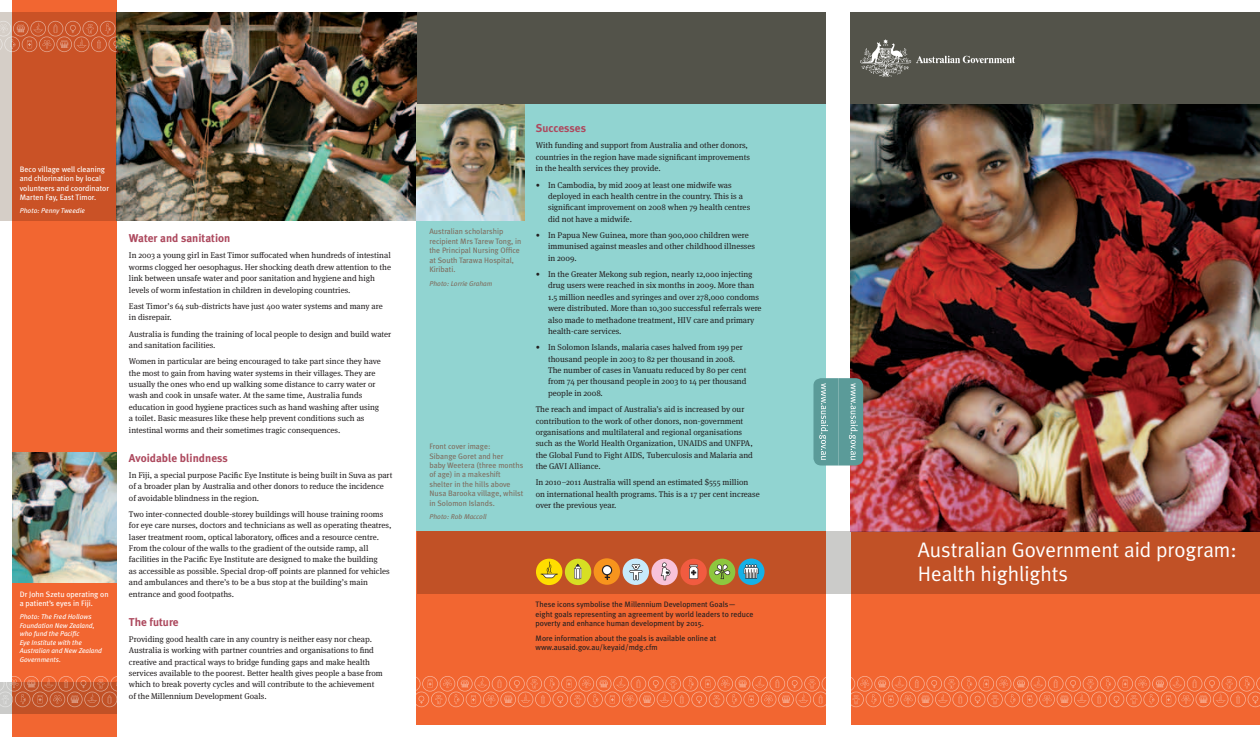
<style>
.page{position:relative;width:1260px;height:737px;background:#fff}
.page>*{position:absolute;margin:0;border:0;box-sizing:border-box;transform-origin:0 0}
.cover___title{font:21px/24.5px "Meta Plus Normal";color:#fff}
.head___a{font:700 11.38px "Meta Plus";color:#ad495e}
.body___text{font:8.31px/11.4px "Meta Serif OT";color:#231f20}
.side___caption{font:7.88px/9.5px "Meta Plus";color:#7f6e60}
.t1{font:7.88px/9.5px "Meta Plus";color:#231f20}
.side___caption-2{font:7.88px/9.5px "Meta Plus";color:#fff}
.PHOTO_BY{font:italic 7px/8.4px "Meta Plus";color:#fff}
.PHOTO_BY-2{font:italic 7px "Meta Plus";color:#7f6e60}
</style>
<div class="page">
<div style="left:851px;top:531px;width:409px;height:193px;background:#f26631"></div>
<div style="left:417px;top:531px;width:409px;height:193px;background:#f26631"></div>
<div style="left:851px;top:12px;width:409px;height:92px;background:#53534a"></div>
<div style="left:417px;top:12px;width:409px;height:519px;background:#91d4d1"></div>
<img style="left:851px;top:104px;width:409px;height:427px">
<div style="left:417px;top:12px;width:409px;height:92px;background:#53534a"></div>
<svg style="left:417px;top:676px;width:843px;height:31px"></svg>
<img style="left:861px;top:40px;width:153px;height:37px">
<svg style="left:813px;top:378px;width:50px;height:87px;background:#68a2a0"></svg>
<div style="left:417px;top:531px;width:843px;height:62px;background:#c15126"></div>
<div style="left:536px;top:558px;width:26px;height:27px;background:#ffde00;border-radius:50%"></div>
<svg style="left:541px;top:561px;width:17px;height:17px"></svg>
<div style="left:565px;top:558px;width:26px;height:27px;background:#d7df23;border-radius:50%"></div>
<svg style="left:574px;top:564px;width:8px;height:15px"></svg>
<div style="left:594px;top:558px;width:26px;height:26px;background:#f7941d;border-radius:50%"></div>
<svg style="left:602px;top:565px;width:10px;height:14px"></svg>
<div style="left:623px;top:558px;width:26px;height:27px;background:#c7eafb;border-radius:50%"></div>
<svg style="left:629px;top:564px;width:14px;height:16px"></svg>
<div style="left:651px;top:559px;width:27px;height:26px;background:#f8c2d9;border-radius:50%"></div>
<svg style="left:661px;top:562px;width:9px;height:18px"></svg>
<svg style="left:738px;top:558px;width:27px;height:27px"></svg>
<svg style="left:744px;top:564px;width:15px;height:14px"></svg>
<div style="left:709px;top:558px;width:26px;height:27px;background:#8dc73f;border-radius:50%"></div>
<svg style="left:714px;top:564px;width:16px;height:15px"></svg>
<div style="left:680px;top:559px;width:27px;height:26px;background:#f15b40;border-radius:50%"></div>
<svg style="left:689px;top:564px;width:9px;height:15px"></svg>
<div style="left:12px;top:0;width:105px;height:737px;background:#f26631"></div>
<img style="left:117px;top:12px;width:300px;height:209px">
<img style="left:417px;top:104px;width:107px;height:117px">
<svg style="left:0;top:12px;width:117px;height:209px;background:#ca5e36"></svg>
<svg style="left:0;top:21px;width:117px;height:31px;background:#ce6c48"></svg>
<img style="left:12px;top:453px;width:105px;height:129px">
<svg style="left:0;top:707px;width:117px;height:6px"></svg>
<svg style="left:0;top:676px;width:117px;height:31px;background:#d0704b"></svg>
<p class="side___caption-2" style="left:20px;top:164px;width:91px">Beco village well cleaning and chlorination by local volunteers and coordinator<br>Marten Fay, East Timor.</p>
<p class="PHOTO_BY" style="left:20px;top:207px;width:67px">Photo: Penny Tweedie</p>
<p class="side___caption-2" style="left:20px;top:589px;width:90px">Dr John Szetu operating on a patient’s eyes in Fiji.</p>
<p class="PHOTO_BY" style="left:20px;top:612px;width:84px">Photo: The Fred Hollows<br>Foundation New Zealand, who fund the Pacific<br>Eye Institute with the<br>Australian and New Zealand<br>Governments.</p>
<p class="head___a" style="left:129px;top:231px;width:103px">Water and sanitation</p>
<p class="body___text" style="left:129px;top:250px;width:264px">In 2003 a young girl in East Timor suffocated when hundreds of intestinal worms clogged her oesophagus. Her shocking death drew attention to the link between unsafe water and poor sanitation and hygiene and high levels of worm infestation in children in developing countries.</p>
<p class="body___text" style="left:129px;top:300px;width:255px">East Timor’s 64 sub-districts have just 400 water systems and many are in disrepair.</p>
<p class="body___text" style="left:129px;top:328px;width:264px">Australia is funding the training of local people to design and build water and sanitation facilities.</p>
<p class="body___text" style="left:129px;top:356px;width:253px">Women in particular are being encouraged to take part since they have the most to gain from having water systems in their villages. They are usually the ones who end up walking some distance to carry water or wash and cook in unsafe water. At the same time, Australia funds education in good hygiene practices such as hand washing after using a toilet. Basic measures like these help prevent conditions such as intestinal worms and their sometimes tragic consequences.</p>
<p class="head___a" style="left:129px;top:451px;width:100px">Avoidable blindness</p>
<p class="body___text" style="left:129px;top:469px;width:265px">In Fiji, a special purpose Pacific Eye Institute is being built in Suva as part of a broader plan by Australia and other donors to reduce the incidence of avoidable blindness in the region.</p>
<p class="body___text" style="left:129px;top:508px;width:264px">Two inter-connected double-storey buildings will house training rooms for eye care nurses, doctors and technicians as well as operating theatres, laser treatment room, optical laboratory, offices and a resource centre.<br>From the colour of the walls to the gradient of the outside ramp, all facilities in the Pacific Eye Institute are designed to make the building<br>as accessible as possible. Special drop-off points are planned for vehicles and ambulances and there’s to be a bus stop at the building’s main entrance and good footpaths.</p>
<p class="head___a" style="left:129px;top:615px;width:51px">The future</p>
<p class="body___text" style="left:129px;top:633px;width:255px">Providing good health care in any country is neither easy nor cheap.<br>Australia is working with partner countries and organisations to find creative and practical ways to bridge funding gaps and make health services available to the poorest. Better health gives people a base from which to break poverty cycles and will contribute to the achievement of the Millennium Development Goals.</p>
<p class="side___caption" style="left:429px;top:227px;width:93px">Australian scholarship recipient Mrs Tarew Tong, in the Principal Nursing Office at South Tarawa Hospital,<br>Kiribati.</p>
<p class="PHOTO_BY-2" style="left:429px;top:279px;width:64px">Photo: Lorrie Graham</p>
<p class="side___caption" style="left:429px;top:441px;width:95px">Front cover image:<br>Sibange Goret and her<br>baby Weetera (three months of age) in a makeshift shelter in the hills above<br>Nusa Barooka village, whilst in Solomon Islands.</p>
<p class="PHOTO_BY-2" style="left:429px;top:512px;width:59px">Photo: Rob Maccoll</p>
<p class="head___a" style="left:536px;top:121px;width:52px">Successes</p>
<p class="body___text" style="left:536px;top:140px;width:216px">With funding and support from Australia and other donors, countries in the region have made significant improvements in the health services they provide.</p>
<p class="body___text" style="left:548px;top:179px;width:204px;text-indent:-12px">• In Cambodia, by mid 2009 at least one midwife was deployed in each health centre in the country. This is a significant improvement on 2008 when 79 health centres did not have a midwife.</p>
<p class="body___text" style="left:548px;top:230px;width:209px;text-indent:-12px">• In Papua New Guinea, more than 900,000 children were immunised against measles and other childhood illnesses in 2009.</p>
<p class="body___text" style="left:548px;top:269px;width:215px;text-indent:-12px">• In the Greater Mekong sub region, nearly 12,000 injecting drug users were reached in six months in 2009. More than 1.5 million needles and syringes and over 278,000 condoms were distributed. More than 10,300 successful referrals were also made to methadone treatment, HIV care and primary health-care services.</p>
<p class="body___text" style="left:548px;top:342px;width:200px;text-indent:-12px">• In Solomon Islands, malaria cases halved from 199 per thousand people in 2003 to 82 per thousand in 2008.<br>The number of cases in Vanuatu reduced by 80 per cent from 74 per thousand people in 2003 to 14 per thousand people in 2008.</p>
<p class="body___text" style="left:536px;top:404px;width:219px">The reach and impact of Australia’s aid is increased by our contribution to the work of other donors, non-government organisations and multilateral and regional organisations such as the World Health Organization, UNAIDS and UNFPA, the Global Fund to Fight AIDS, Tuberculosis and Malaria and the GAVI Alliance.</p>
<p class="body___text" style="left:536px;top:477px;width:226px">In 2010–2011 Australia will spend an estimated $555 million<br>on international health programs. This is a 17 per cent increase over the previous year.</p>
<p class="t1" style="left:536px;top:600px;width:219px">These icons symbolise the Millennium Development Goals— eight goals representing an agreement by world leaders to reduce poverty and enhance human development by 2015.</p>
<p class="t1" style="left:536px;top:633px;width:182px">More information about the goals is available online at www.ausaid.gov.au/keyaid/mdg.cfm</p>
<p class="cover___title" style="left:918px;top:537px;width:321px">Australian Government aid program:<br>Health highlights</p>
</div>
